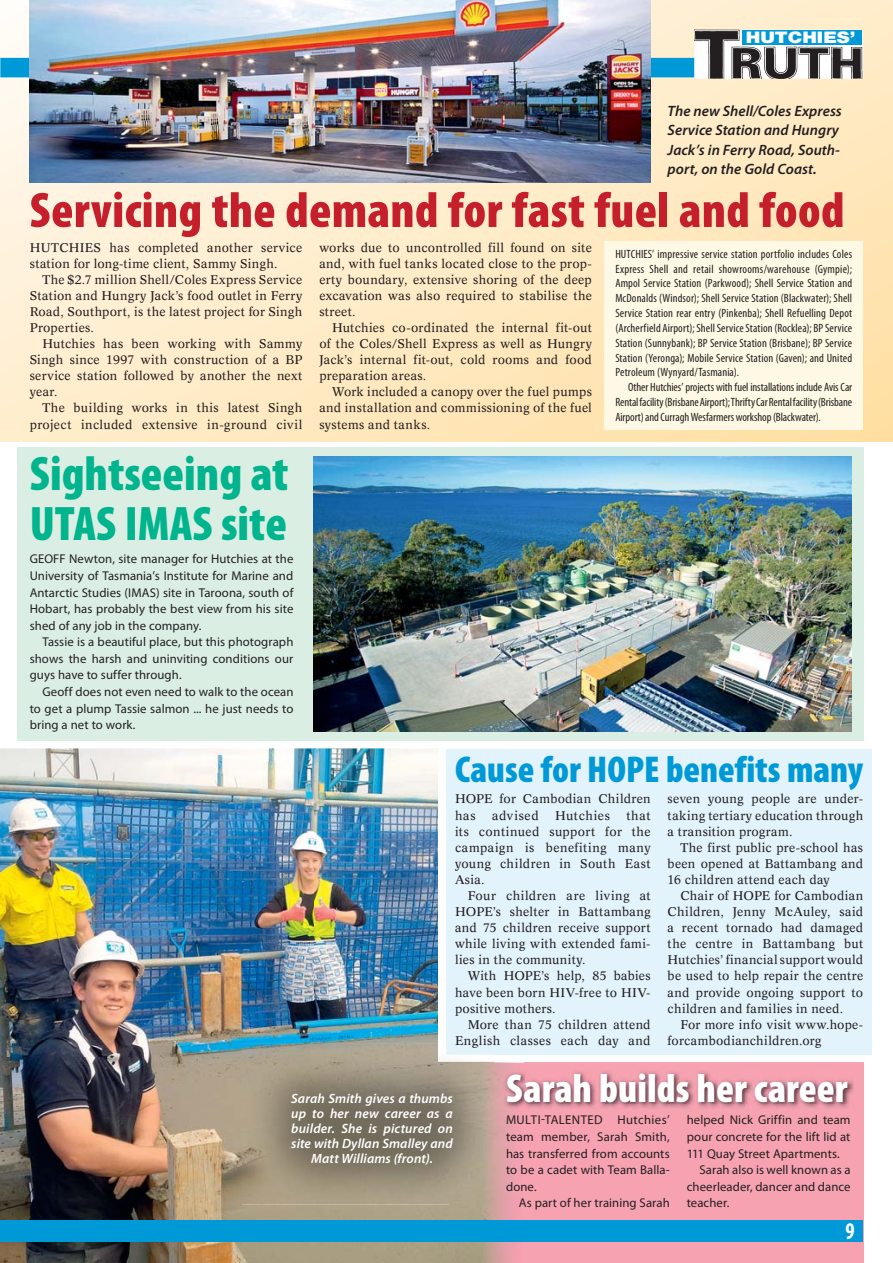
<style>
.page{position:relative;width:893px;height:1263px;background:#fff}
.page>*{position:absolute;margin:0;border:0;box-sizing:border-box;transform-origin:0 0}
.t1{font:900 condensed 50.25px "Myriad Pro";letter-spacing:.005em;color:#c41f2b}
.t2{font:900 condensed 48.75px/49.5px "Myriad Pro";color:#00b48d}
.t3{font:900 condensed 40.5px "Myriad Pro";color:#fff}
.t4{font:900 condensed 37.5px "Myriad Pro";color:#0099d8}
.t5{font:700 condensed 24px "Myriad Pro";color:#fff;scale:.9 1}
.t6{font:900 15.9px "Helvetica Neue";color:#fff;scale:1.2 1}
.t7{font:italic 600 15px/19.5px "Myriad Pro";color:#231f20}
.t8{font:italic 600 13.5px/15px "Myriad Pro";letter-spacing:.01em;color:#fff;text-align:center}
.t9{font:12.75px/16.5px "Myriad Pro";letter-spacing:.005em;color:#231f20;text-align:justify}
.t10{font:12.3px/16px "Concorde";letter-spacing:.025em;color:#231f20;text-align:justify}
.t11{font:12.3px "Concorde";letter-spacing:.045em;color:#231f20}
.t12{font:12.3px "Concorde";letter-spacing:.05em;color:#231f20}
.t13{font:12.3px "Concorde";letter-spacing:.04em;color:#1b1c20}
.t14{font:condensed 12px/14.9px "Myriad Pro";color:#231f20;text-align:justify}
</style>
<div class="page">
<div style="left:449px;top:1063px;width:414px;height:200px;background:#f6a2b0"></div>
<div style="left:17px;top:447px;width:846px;height:294px;background:#daeee4"></div>
<img style="left:0;top:748px;width:438px;height:310px">
<img style="left:0;top:1058px;width:262px;height:205px">
<img style="left:493px;top:1062px;width:31px;height:1px">
<img style="left:449px;top:1063px;width:69px;height:200px">
<div style="left:446px;top:749px;width:426px;height:305px;background:#e3f3fb"></div>
<svg style="left:0;top:0;width:893px;height:441px;background:#feebc7"></svg>
<div style="left:604px;top:242px;width:259px;height:188px;background:#fef9e4"></div>
<div style="left:0;top:1220px;width:862px;height:22px;background:#0099d8"></div>
<div style="left:831px;top:1220px;width:32px;height:22px;background:#0099d8"></div>
<div style="left:0;top:58px;width:861px;height:19px;background:#0099d8"></div>
<img style="left:694px;top:30px;width:169px;height:49px">
<div style="left:743px;top:30px;width:119px;height:14px;background:#0099d8"></div>
<img style="left:30px;top:0;width:621px;height:182px">
<img style="left:314px;top:456px;width:538px;height:275px">
<img style="left:242px;top:1044px;width:251px;height:160px">
<img style="left:449px;top:1063px;width:44px;height:141px">
<img style="left:438px;top:1044px;width:55px;height:18px">
<img style="left:446px;top:1044px;width:47px;height:10px">
<img style="left:455px;top:1044px;width:38px;height:4px">
<img style="left:504px;top:1071px;width:350px;height:37px">
<p class="t6" style="left:746px;top:31px;width:93px">HUTCHIES’</p>
<p class="t7" style="left:668px;top:103px;width:176px">The new Shell/Coles Express<br>Service Station and Hungry<br>Jack’s in Ferry Road, South&shy;port, on the Gold Coast.</p>
<h1 class="t1" style="left:30px;top:191px;width:816px">Servicing the demand for fast fuel and food</h1>
<p class="t10" style="left:30px;top:240px;width:274px">HUTCHIES has completed another service station for long-time client, Sammy Singh.</p>
<p class="t10" style="left:30px;top:272px;width:274px;text-indent:13px">The $2.7 million Shell/Coles Express Service Station and Hungry Jack’s food outlet in Ferry Road, Southport, is the latest project for Singh Properties.</p>
<p class="t10" style="left:30px;top:337px;width:274px;text-indent:13px">Hutchies has been working with Sammy Singh since 1997 with construction of a BP service station followed by another the next year.</p>
<p class="t10" style="left:30px;top:401px;width:274px;text-align:right">The building works in this latest Singh project included extensive in-ground civil</p>
<p class="t10" style="left:319px;top:240px;width:274px">works due to uncontrolled fill found on site and, with fuel tanks located close to the prop&shy;erty boundary, extensive shoring of the deep excavation was also required to stabilise the street.</p>
<p class="t10" style="left:319px;top:321px;width:274px;text-indent:13px">Hutchies co-ordinated the internal fit-out of the Coles/Shell Express as well as Hungry Jack’s internal fit-out, cold rooms and food preparation areas.</p>
<p class="t10" style="left:319px;top:385px;width:274px;text-indent:13px">Work included a canopy over the fuel pumps and installation and commissioning of the fuel systems and tanks.</p>
<p class="t14" style="left:615px;top:248px;width:238px">HUTCHIES’ impressive service station portfolio includes Coles Express Shell and retail showrooms/warehouse (Gympie); Ampol Service Station (Parkwood); Shell Service Station and McDonalds (Windsor); Shell Service Station (Blackwater); Shell Service Station rear entry (Pinkenba); Shell Refuelling Depot (Archerfield Airport); Shell Service Station (Rocklea); BP Service Station (Sunnybank); BP Service Station (Brisbane); BP Service Station (Yeronga); Mobile Service Station (Gaven); and United Petroleum (Wynyard/Tasmania).</p>
<p class="t14" style="left:615px;top:381px;width:238px;text-indent:13px">Other Hutchies’ projects with fuel installations include Avis Car Rental facility (Brisbane Airport); Thrifty Car Rental facility (Brisbane Airport) and Curragh Wesfarmers workshop (Blackwater).</p>
<h2 class="t2" style="left:30px;top:454px;width:260px">Sightseeing at<br>UTAS IMAS site</h2>
<p class="t9" style="left:30px;top:552px;width:265px">GEOFF Newton, site manager for Hutchies at the University of Tasmania’s Institute for Marine and Antarctic Studies (IMAS) site in Taroona, south of Hobart, has probably the best view from his site shed of any job in the company.</p>
<p class="t9" style="left:30px;top:635px;width:265px;text-indent:13px">Tassie is a beautiful place, but this photograph shows the harsh and uninviting conditions our guys have to suffer through.</p>
<p class="t9" style="left:30px;top:685px;width:265px;text-indent:13px">Geoff does not even need to walk to the ocean to get a plump Tassie salmon ... he just needs to bring a net to work.</p>
<h3 class="t4" style="left:455px;top:755px;width:410px">Cause for HOPE benefits many</h3>
<p class="t10" style="left:455px;top:792px;width:197px">HOPE for Cambodian Children has</p>
<p class="t10" style="left:455px;top:808px;width:197px;text-indent:171px">that its continued support for the campaign is benefiting many young children in South East Asia.</p>
<p class="t10" style="left:455px;top:889px;width:197px;text-indent:13px">Four children are living at HOPE’s shelter in Battambang and 75 children receive support while living with extended fami&shy;lies in the community.</p>
<p class="t10" style="left:455px;top:969px;width:197px;text-indent:13px">With HOPE’s help, 85 babies have been born HIV-free to HIV&shy;positive mothers.</p>
<p class="t10" style="left:468px;top:1017px;width:184px;text-align:right">More than 75 children attend classes each day and</p>
<p class="t12" style="left:492px;top:810px;width:48px">advised</p>
<p class="t11" style="left:555px;top:810px;width:56px">Hutchies</p>
<p class="t13" style="left:455px;top:1035px;width:47px">English</p>
<p class="t10" style="left:668px;top:792px;width:197px">seven young people are under&shy;taking tertiary education through a transition program.</p>
<p class="t10" style="left:668px;top:840px;width:197px;text-indent:13px">The first public pre-school has been opened at Battambang and 16 children attend each day</p>
<p class="t10" style="left:668px;top:889px;width:197px;text-indent:13px">Chair of HOPE for Cambodian Children, Jenny McAuley, said a recent tornado had damaged the centre in Battambang but Hutchies’ financial support would be used to help repair the centre and provide ongoing support to children and families in need.</p>
<p class="t10" style="left:668px;top:1017px;width:197px;text-indent:13px">For more info visit www.hope&shy;forcambodianchildren.org</p>
<p class="t8" style="left:291px;top:1092px;width:163px">Sarah Smith gives a thumbs up to her new career as a builder. She is pictured on site with Dyllan Smalley and<br>Matt Williams (front).</p>
<h3 class="t3" style="left:506px;top:1073px;width:343px">Sarah builds her career</h3>
<p class="t9" style="left:506px;top:1113px;width:165px">MULTI-TALENTED Hutchies’ team member, Sarah Smith, has transferred from accounts to be a cadet with Team Balla&shy;done.</p>
<p class="t9" style="left:519px;top:1196px;width:152px">As part of her training Sarah</p>
<p class="t9" style="left:687px;top:1113px;width:165px">helped Nick Griffin and team</p>
<p class="t9" style="left:687px;top:1130px;width:165px">pour concrete for the lift lid at</p>
<p class="t9" style="left:687px;top:1146px;width:155px">111 Quay Street Apartments.</p>
<p class="t9" style="left:699px;top:1163px;width:152px">Sarah also is well known as a</p>
<p class="t9" style="left:687px;top:1179px;width:165px">cheerleader, dancer and dance</p>
<p class="t9" style="left:687px;top:1196px;width:44px">teacher.</p>
<h3 class="t5" style="left:845px;top:1222px;width:12px">9</h3>
</div>
